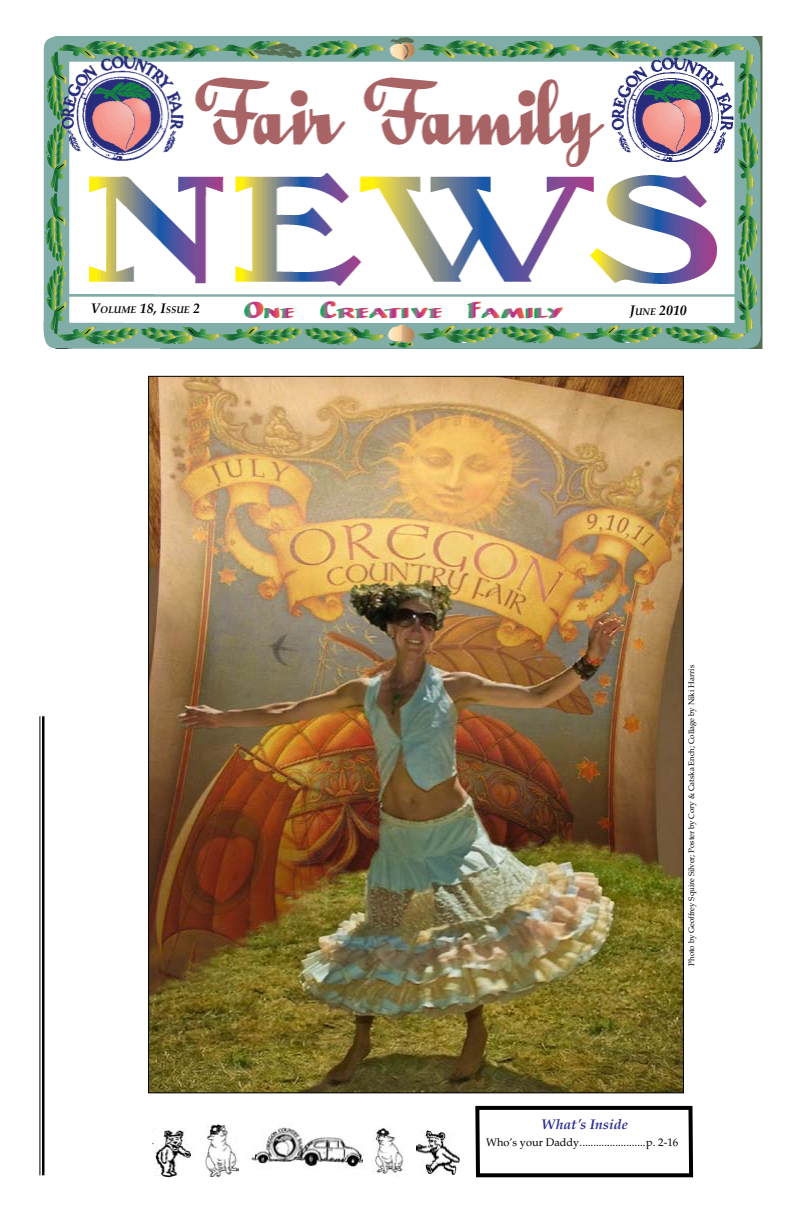
<style>
.page{position:relative;width:792px;height:1224px;background:#fff}
.page>*{position:absolute;margin:0;border:0;box-sizing:border-box;transform-origin:0 0}
.t1{font:italic 700 14px "Palatino LT Std";color:#2e3092}
.t2{font:italic 700 14px "Palatino LT Std";color:#000}
.t3{font:11px "Palatino LT Std";color:#000}
.t4{font:italic 700 9.8px "Palatino LT Std";color:#000}
.t5{font:8px "Palatino LT Std";letter-spacing:-.01em;color:#000}
.s1{font-size:14px}
.s2{font-size:9.8px}
</style>
<div class="page">
<img style="left:150px;top:378px;width:532px;height:713px">
<hr style="left:42px;top:716px;width:2px;height:459px;background:#000">
<hr style="left:39px;top:716px;width:1px;height:459px;background:#000">
<img style="left:417px;top:1130px;width:43px;height:44px">
<img style="left:153px;top:1128px;width:39px;height:50px">
<img style="left:251px;top:1127px;width:113px;height:42px">
<img style="left:373px;top:1128px;width:32px;height:49px">
<img style="left:205px;top:1125px;width:33px;height:52px">
<svg style="left:475px;top:1105px;width:219px;height:73px"></svg>
<img style="left:43px;top:36px;width:720px;height:313px">
<p class="t4" style="left:91px;top:303px;width:111px"><span class="s1">V</span>OLUME <span class="s1">18, I</span>SSUE <span class="s1">2</span></p>
<h1 class="t2" style="left:630px;top:302px;width:59px">J<span class="s2">UNE</span> 2010</h1>
<p class="t5" style="left:687px;top:966px;width:302px;rotate:-90deg">Photo by Geoffrey Squire Silver; Poster by Cory &amp; Catska Ench; Collage by Niki Harris</p>
<h1 class="t1" style="left:541px;top:1116px;width:88px">What’s Inside</h1>
<h2 class="t3" style="left:486px;top:1135px;width:194px">Who’s your Daddy........................p. 2-16</h2>
</div>
